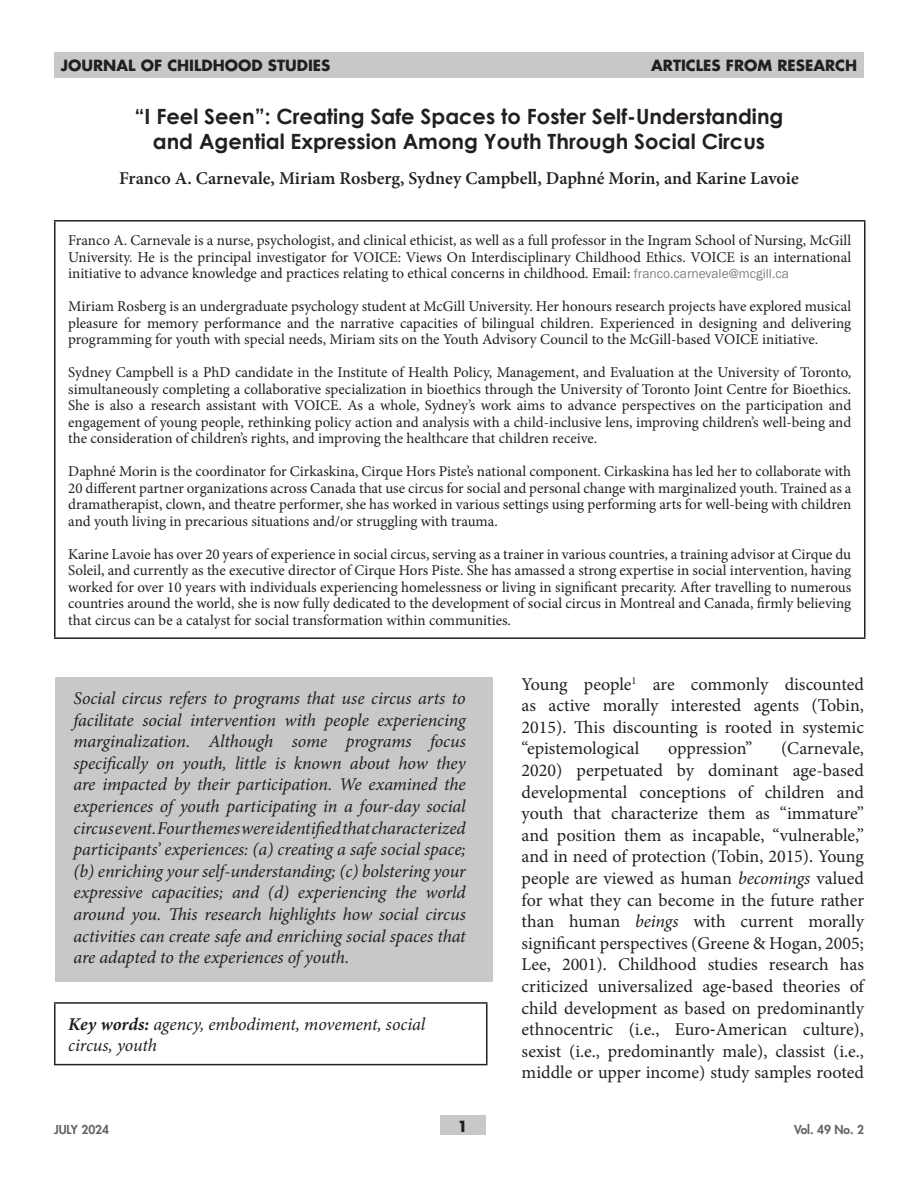
<style>
.page{position:relative;width:918px;height:1188px;background:#fff}
.page>*{position:absolute;margin:0;border:0;box-sizing:border-box;transform-origin:0 0}
.t1{font:700 21px/25.2px "Century Gothic";color:#231f20;text-align:center}
.t2{font:18px/21.6px "Minion Pro";color:#231f20;text-align:justify}
.t3{font:italic 18px/21.6px "Minion Pro";letter-spacing:-.005em;color:#231f20;text-align:justify}
.t4{font:600 18px "Minion Pro";color:#231f20}
.t5{font:15px/16.5px "Minion Pro";color:#231f20;text-align:justify}
.t6{font:700 15px "Futura Std";color:#231f20}
.t7{font:800 12px "Futura Std";color:#636466}
.s1{font-family:"Franklin Gothic";font-size:13.5px;color:#808080}
.s2{font-weight:700}
.s3{font-style:italic}
.s4{font-family:"Cambria Math"}
</style>
<div class="page">
<div style="left:440px;top:1116px;width:45px;height:19px;background:#c7c8ca"></div>
<div style="left:54px;top:52px;width:810px;height:26px;background:#c7c8ca"></div>
<hr style="left:54px;top:220px;width:812px;height:2px;background:#231f20">
<hr style="left:54px;top:222px;width:2px;height:415px;background:#231f20">
<hr style="left:864px;top:222px;width:2px;height:415px;background:#231f20">
<hr style="left:54px;top:637px;width:812px;height:2px;background:#231f20">
<div style="left:55px;top:677px;width:438px;height:305px;background:#c7c8ca"></div>
<hr style="left:54px;top:1002px;width:434px;height:2px;background:#231f20">
<hr style="left:54px;top:1004px;width:2px;height:60px;background:#231f20">
<hr style="left:486px;top:1004px;width:2px;height:60px;background:#231f20">
<hr style="left:54px;top:1064px;width:434px;height:1px;background:#231f20">
<p class="t6" style="left:61px;top:56px;width:271px">JOURNAL OF CHILDHOOD STUDIES</p>
<p class="t6" style="left:651px;top:56px;width:208px">ARTICLES FROM RESEARCH</p>
<h1 class="t1" style="left:135px;top:103px;width:650px">“I Feel Seen”: Creating Safe Spaces to Foster Self-Understanding and Agential Expression Among Youth Through Social Circus</h1>
<p class="t4" style="left:119px;top:166px;width:681px">Franco A. Carnevale, Miriam Rosberg, Sydney Campbell, Daphné Morin, and Karine Lavoie</p>
<p class="t5" style="left:68px;top:232px;width:784px">Franco A. Carnevale is a nurse, psychologist, and clinical ethicist, as well as a full professor in the Ingram School of Nursing, McGill University. He is the principal investigator for VOICE: Views On Interdisciplinary Childhood Ethics. VOICE is an international initiative to advance knowledge and practices relating to ethical concerns in childhood. Email: <span class="s1">franco.carnevale@mcgill.ca</span></p>
<p class="t5" style="left:68px;top:298px;width:785px">Miriam Rosberg is an undergraduate psychology student at McGill University. Her honours research projects have explored musical pleasure for memory performance and the narrative capacities of bilingual children. Experienced in designing and delivering programming for youth with special needs, Miriam sits on the Youth Advisory Council to the McGill-based VOICE initiative.</p>
<p class="t5" style="left:68px;top:364px;width:785px">Sydney Campbell is a PhD candidate in the Institute of Health Policy, Management, and Evaluation at the University of Toronto, simultaneously completing a collaborative specialization in bioethics through the University of Toronto Joint Centre for Bioethics.<br>She is also a research assistant with VOICE. As a whole, Sydney’s work aims to advance perspectives on the participation and engagement of young people, rethinking policy action and analysis with a child-inclusive lens, improving children’s well-being and the consideration of children’s rights, and improving the healthcare that children receive.</p>
<p class="t5" style="left:68px;top:463px;width:785px">Daphné Morin is the coordinator for Cirkaskina, Cirque Hors Piste’s national component. Cirkaskina has led her to collaborate with 20 different partner organizations across Canada that use circus for social and personal change with marginalized youth. Trained as a dramatherapist, clown, and theatre performer, she has worked in various settings using performing arts for well-being with children and youth living in precarious situations and/or struggling with trauma.</p>
<p class="t5" style="left:68px;top:546px;width:785px">Karine Lavoie has over 20 years of experience in social circus, serving as a trainer in various countries, a training advisor at Cirque du Soleil, and currently as the executive director of Cirque Hors Piste. She has amassed a strong expertise in social intervention, having worked for over 10 years with individuals experiencing homelessness or living in significant precarity. After travelling to numerous countries around the world, she is now fully dedicated to the development of social circus in Montreal and Canada, firmly believing that circus can be a catalyst for social transformation within communities.</p>
<p class="t3" style="left:74px;top:687px;width:394px">Social circus refers to programs that use circus arts to facilitate social intervention with people experiencing marginalization. Although some programs focus specifically on youth, little is known about how they are impacted by their participation. We examined the experiences of youth participating in a four-day social circus event. Four themes were identified that characterized participants’ experiences: (a) creating a safe social space; (b) enriching your self-understanding; (c) bolstering your expressive capacities; and (d) experiencing the world around you. This research highlights how social circus activities can create safe and enriching social spaces that are adapted to the experiences of youth.</p>
<p class="t3" style="left:68px;top:1013px;width:359px"><span class="s2">Key words:</span> agency, embodiment, movement, social circus, youth</p>
<p class="t2" style="left:522px;top:673px;width:344px">Young people<sup>1</sup> are commonly discounted as active morally interested agents (Tobin, 2015). This discounting is rooted in systemic “epistemological</p>
<p class="t2" style="left:522px;top:738px;width:344px;text-indent:259px">(Carnevale, 2020) perpetuated by dominant age-based developmental conceptions of children and youth that characterize them as “immature” and position them as incapable, “vulnerable,” and in need of protection (Tobin, 2015). Young people are viewed as human <span class="s3">becomings</span> valued for what they can become in the future rather than human <span class="s3">beings</span> with current morally significant perspectives (Greene &amp; Hogan, 2005; Lee, 2001). Childhood studies research has criticized universalized age<span class="s4">‐</span>based theories of child development as based on predominantly ethnocentric (i.e., Euro<span class="s4">‐</span>American culture), sexist (i.e., predominantly male), classist (i.e., middle or upper income) study samples rooted</p>
<p class="t2" style="left:668px;top:738px;width:86px">oppression”</p>
<p class="t7" style="left:54px;top:1122px;width:57px">JULY 2024</p>
<p class="t6" style="left:457px;top:1116px;width:12px">1</p>
<p class="t7" style="left:794px;top:1122px;width:71px">Vol. 49 No. 2</p>
</div>
